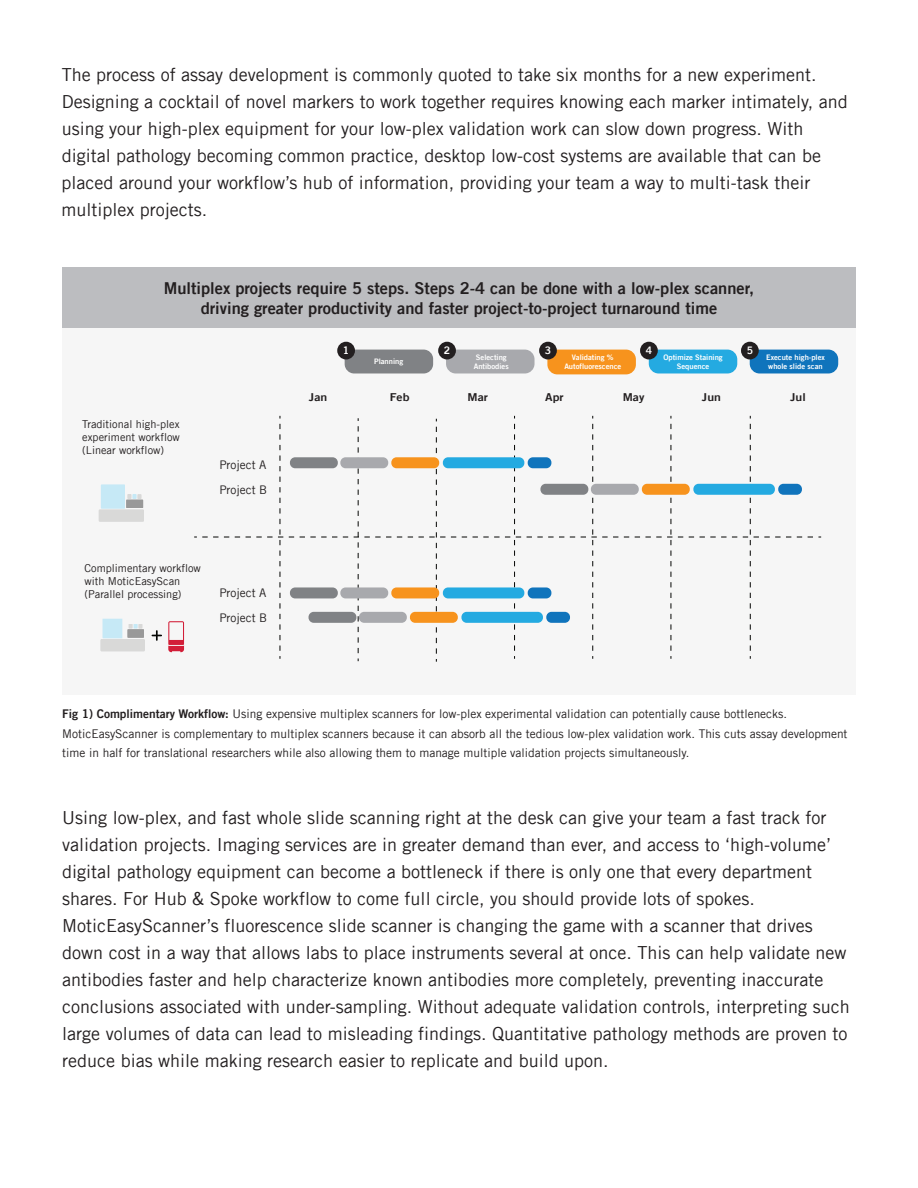
<style>
.page{position:relative;width:918px;height:1188px;background:#fff}
.page>*{position:absolute;margin:0;border:0;box-sizing:border-box;transform-origin:0 0}
.t1{font:18px/27px "Trade Gothic LT";color:#231f20}
.t2{font:16.35px/19.6px "Trade Gothic LT Bold Two";color:#231f20;text-align:center}
.t3{font:12px/19.5px "Trade Gothic LT";color:#231f20}
.t4{font:11.85px/24.3px "Trade Gothic LT";color:#231f20}
.t5{font:10.95px/13.2px "Trade Gothic LT";color:#231f20;text-align:justify}
.t6{font:10.95px "Trade Gothic LT Bold Two";color:#231f20;scale:1.12 1}
.t7{font:10.35px "Trade Gothic LT Bold Two";color:#fff}
.t8{font:7.65px/9.1px "Trade Gothic LT Bold Two";color:#fff}
.s1{font-family:"Trade Gothic LT Bold Two"}
</style>
<div class="page">
<div style="left:62px;top:270px;width:794px;height:425px;background:#f6f6f6"></div>
<svg style="left:194px;top:416px;width:627px;height:246px"></svg>
<svg style="left:99px;top:484px;width:45px;height:38px"></svg>
<svg style="left:100px;top:619px;width:45px;height:32px"></svg>
<svg style="left:168px;top:621px;width:16px;height:31px"></svg>
<svg style="left:152px;top:631px;width:9px;height:9px"></svg>
<div style="left:62px;top:268px;width:794px;height:60px;background:#bcbdc0"></div>
<div style="left:345px;top:350px;width:88px;height:23px;background:#808285;border-radius:10px"></div>
<div style="left:446px;top:350px;width:89px;height:23px;background:#a8a9ad;border-radius:10px"></div>
<div style="left:547px;top:350px;width:89px;height:24px;background:#f7931d;border-radius:10px"></div>
<div style="left:649px;top:350px;width:88px;height:23px;background:#24aae1;border-radius:10px"></div>
<div style="left:750px;top:350px;width:88px;height:23px;background:#1074bc;border-radius:10px"></div>
<div style="left:290px;top:457px;width:48px;height:11px;background:#808285;border-radius:5px"></div>
<div style="left:340px;top:457px;width:48px;height:11px;background:#a8a9ad;border-radius:5px"></div>
<div style="left:391px;top:457px;width:48px;height:11px;background:#f7931d;border-radius:5px"></div>
<div style="left:528px;top:457px;width:23px;height:11px;background:#1074bc;border-radius:5px"></div>
<div style="left:443px;top:457px;width:81px;height:11px;background:#24aae1;border-radius:5px"></div>
<div style="left:290px;top:587px;width:48px;height:11px;background:#808285;border-radius:5px"></div>
<div style="left:340px;top:587px;width:48px;height:11px;background:#a8a9ad;border-radius:5px"></div>
<div style="left:391px;top:587px;width:48px;height:11px;background:#f7931d;border-radius:5px"></div>
<div style="left:528px;top:587px;width:23px;height:11px;background:#1074bc;border-radius:5px"></div>
<div style="left:443px;top:587px;width:81px;height:11px;background:#24aae1;border-radius:5px"></div>
<div style="left:309px;top:612px;width:47px;height:11px;background:#808285;border-radius:5px"></div>
<div style="left:359px;top:612px;width:48px;height:11px;background:#a8a9ad;border-radius:5px"></div>
<div style="left:410px;top:612px;width:48px;height:11px;background:#f7931d;border-radius:5px"></div>
<div style="left:546px;top:612px;width:24px;height:11px;background:#1074bc;border-radius:5px"></div>
<div style="left:461px;top:612px;width:82px;height:11px;background:#24aae1;border-radius:5px"></div>
<div style="left:540px;top:484px;width:48px;height:11px;background:#808285;border-radius:5px"></div>
<div style="left:591px;top:484px;width:48px;height:11px;background:#a8a9ad;border-radius:5px"></div>
<div style="left:642px;top:484px;width:48px;height:11px;background:#f7931d;border-radius:5px"></div>
<div style="left:778px;top:484px;width:24px;height:11px;background:#1074bc;border-radius:5px"></div>
<div style="left:693px;top:484px;width:82px;height:11px;background:#24aae1;border-radius:5px"></div>
<div style="left:337px;top:342px;width:18px;height:17px;background:#231f20;border-radius:50%"></div>
<div style="left:438px;top:342px;width:18px;height:17px;background:#231f20;border-radius:50%"></div>
<div style="left:539px;top:342px;width:18px;height:17px;background:#231f20;border-radius:50%"></div>
<div style="left:640px;top:342px;width:18px;height:17px;background:#231f20;border-radius:50%"></div>
<div style="left:741px;top:342px;width:18px;height:17px;background:#231f20;border-radius:50%"></div>
<p class="t1" style="left:61px;top:61px;width:788px">The process of assay development is commonly quoted to take six months for a new experiment.<br>Designing a cocktail of novel markers to work together requires knowing each marker intimately, and using your high-plex equipment for your low-plex validation work can slow down progress. With digital pathology becoming common practice, desktop low-cost systems are available that can be placed around your workflow’s hub of information, providing your team a way to multi-task their multiplex projects.</p>
<p class="t2" style="left:164px;top:278px;width:592px">Multiplex projects require 5 steps. Steps 2-4 can be done with a low-plex scanner, driving greater productivity and faster project-to-project turnaround time</p>
<p class="t5" style="left:82px;top:417px;width:99px">Traditional high-plex experiment workflow (Linear workflow)</p>
<p class="t4" style="left:219px;top:453px;width:49px">Project A<br>Project B</p>
<p class="t5" style="left:85px;top:561px;width:118px;text-align:left">Complimentary workflow with MoticEasyScan (Parallel processing)</p>
<p class="t4" style="left:219px;top:581px;width:49px">Project A<br>Project B</p>
<p class="t6" style="left:309px;top:390px;width:18px">Jan</p>
<p class="t7" style="left:343px;top:344px;width:8px">1</p>
<p class="t7" style="left:444px;top:344px;width:8px">2</p>
<p class="t7" style="left:545px;top:344px;width:8px">3</p>
<p class="t7" style="left:646px;top:344px;width:8px">4</p>
<p class="t7" style="left:747px;top:344px;width:8px">5</p>
<p class="t8" style="left:374px;top:357px;width:31px">Planning</p>
<p class="t8" style="left:474px;top:352px;width:37px">Selecting<br>Antibodies</p>
<p class="t8" style="left:564px;top:352px;width:58px;text-align:center">Validating %<br>Autofluorescence</p>
<p class="t8" style="left:663px;top:352px;width:61px;text-align:center">Optimize Staining<br>Sequence</p>
<p class="t8" style="left:766px;top:352px;width:60px">Execute high-plex whole slide scan</p>
<p class="t6" style="left:390px;top:390px;width:19px">Feb</p>
<p class="t6" style="left:468px;top:390px;width:20px">Mar</p>
<p class="t6" style="left:545px;top:390px;width:18px">Apr</p>
<p class="t6" style="left:623px;top:390px;width:21px">May</p>
<p class="t6" style="left:702px;top:390px;width:18px">Jun</p>
<p class="t6" style="left:790px;top:390px;width:15px">Jul</p>
<p class="t3" style="left:62px;top:704px;width:787px"><span class="s1">Fig 1) Complimentary Workflow:</span> Using expensive multiplex scanners for low-plex experimental validation can potentially cause bottlenecks.<br>MoticEasyScanner is complementary to multiplex scanners because it can absorb all the tedious low-plex validation work. This cuts assay development time in half for translational researchers while also allowing them to manage multiple validation projects simultaneously.</p>
<p class="t1" style="left:62px;top:804px;width:789px">Using low-plex, and fast whole slide scanning right at the desk can give your team a fast track for validation projects. Imaging services are in greater demand than ever, and access to ‘high-volume’ digital pathology equipment can become a bottleneck if there is only one that every department shares. For Hub &amp; Spoke workflow to come full circle, you should provide lots of spokes.<br>MoticEasyScanner’s fluorescence slide scanner is changing the game with a scanner that drives down cost in a way that allows labs to place instruments several at once. This can help validate new antibodies faster and help characterize known antibodies more completely, preventing inaccurate conclusions associated with under-sampling. Without adequate validation controls, interpreting such large volumes of data can lead to misleading findings. Quantitative pathology methods are proven to reduce bias while making research easier to replicate and build upon.</p>
</div>
